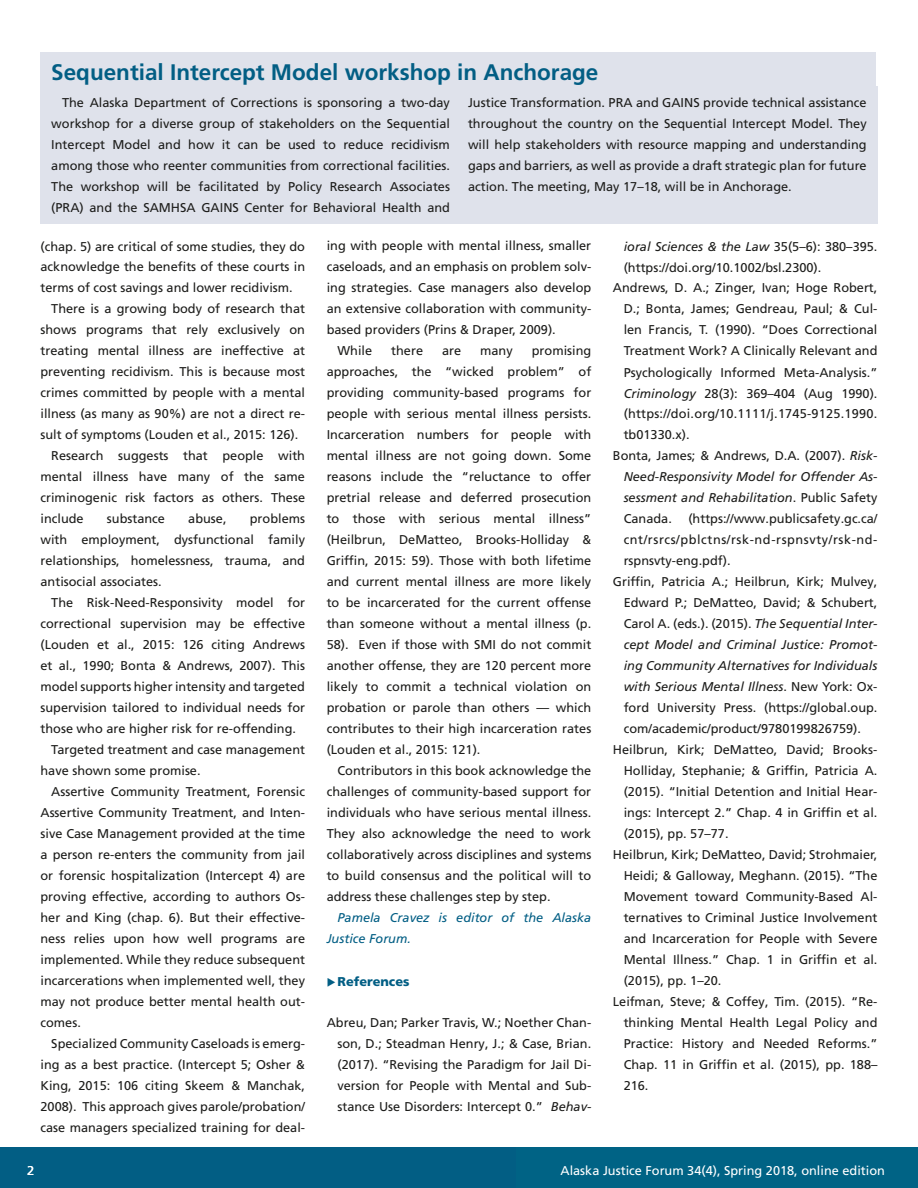
<style>
.page{position:relative;width:918px;height:1188px;background:#fff}
.page>*{position:absolute;margin:0;border:0;box-sizing:border-box;transform-origin:0 0}
.Heading_sidebar{font:700 22.5px "Frutiger LT Pro";color:#025e84}
.bodytext_2nd-graphs{font:12.75px/21px "Frutiger LT Pro";color:#1d1d1b;text-align:justify}
.hanging_indent{font:12.75px/21px "Frutiger LT Pro";color:#1d1d1b;text-align:justify}
.hanging_indent_1st-g{font:12.75px/21px "Frutiger LT Pro";color:#1d1d1b;text-align:justify}
.hanging_indent-2{font:italic 12.75px/21px "Frutiger LT Pro";color:#1d1d1b;text-align:justify}
.t1{font:12.75px "Frutiger LT Pro";color:#fff}
.article_end{font:italic 12.75px/21px "Frutiger LT Pro";color:#025e84}
.t2{font:900 12.75px "Frutiger LT Pro";color:#025e84}
.s1{font-style:italic}
.s2{font-style:normal}
</style>
<div class="page">
<div style="left:0;top:1148px;width:918px;height:40px;background:#025e84"></div>
<div style="left:517px;top:1148px;width:401px;height:40px;background:#006385"></div>
<div style="left:40px;top:52px;width:836px;height:42px;background:#dfe2eb"></div>
<div style="left:40px;top:86px;width:838px;height:138px;background:#dfe2eb"></div>
<h2 class="Heading_sidebar" style="left:51px;top:59px;width:549px">Sequential Intercept Model workshop in Anchorage</h2>
<p class="bodytext_2nd-graphs" style="left:51px;top:93px;width:400px;text-indent:11px">The Alaska Department of Corrections is sponsoring a two-day workshop for a diverse group of stakeholders on the Sequential Intercept Model and how it can be used to reduce recidivism among those who reenter communities from correctional facilities.<br>The workshop will be facilitated by Policy Research Associates (PRA) and the SAMHSA GAINS Center for Behavioral Health and</p>
<p class="bodytext_2nd-graphs" style="left:468px;top:93px;width:400px">Justice Transformation. PRA and GAINS provide technical assistance throughout the country on the Sequential Intercept Model. They will help stakeholders with resource mapping and understanding gaps and barriers, as well as provide a draft strategic plan for future action. The meeting, May 17–18, will be in Anchorage.</p>
<p class="bodytext_2nd-graphs" style="left:40px;top:236px;width:266px">(chap. 5) are critical of some studies, they do acknowledge the benefits of these courts in terms of cost savings and lower recidivism.</p>
<p class="bodytext_2nd-graphs" style="left:40px;top:299px;width:266px;text-indent:11px">There is a growing body of research that shows programs that rely exclusively on treating mental illness are ineffective at preventing recidivism. This is because most crimes committed by people with a mental illness (as many as 90%) are not a direct re&shy;sult of symptoms (Louden et al., 2015: 126).</p>
<p class="bodytext_2nd-graphs" style="left:40px;top:446px;width:266px;text-indent:11px">Research suggests that people with mental illness have many of the same criminogenic risk factors as others. These include</p>
<p class="bodytext_2nd-graphs" style="left:40px;top:509px;width:266px;text-indent:209px">problems with employment, dysfunctional family relationships, homelessness, trauma, and antisocial associates.</p>
<p class="bodytext_2nd-graphs" style="left:40px;top:593px;width:266px;text-indent:11px">The Risk-Need-Responsivity model for correctional supervision may be effective (Louden et al., 2015: 126 citing Andrews et al., 1990; Bonta &amp; Andrews, 2007). This model supports higher intensity and targeted supervision tailored to individual needs for those who are higher risk for re-offending.</p>
<p class="bodytext_2nd-graphs" style="left:40px;top:740px;width:266px;text-indent:11px">Targeted treatment and case management have shown some promise.</p>
<p class="bodytext_2nd-graphs" style="left:40px;top:782px;width:266px;text-indent:11px">Assertive Community Treatment, Forensic Assertive Community Treatment, and Inten&shy;sive Case Management provided at the time a person re-enters the community from jail or forensic hospitalization (Intercept 4) are proving effective, according to authors Os&shy;her and King (chap. 6). But their effective&shy;ness relies upon how well programs are implemented. While they reduce subsequent incarcerations when implemented well, they may not produce better mental health out&shy;comes.</p>
<p class="bodytext_2nd-graphs" style="left:40px;top:1034px;width:266px;text-indent:11px">Specialized Community Caseloads is emerg&shy;ing as a best practice. (Intercept 5; Osher &amp; King, 2015: 106 citing Skeem &amp; Manchak, 2008). This approach gives parole/probation/ case managers specialized training for deal-</p>
<p class="bodytext_2nd-graphs" style="left:107px;top:509px;width:60px">substance</p>
<p class="bodytext_2nd-graphs" style="left:188px;top:509px;width:40px">abuse,</p>
<p class="bodytext_2nd-graphs" style="left:327px;top:236px;width:266px">ing with people with mental illness, smaller caseloads, and an emphasis on problem solv&shy;ing strategies. Case managers also develop an extensive collaboration with community&shy;based providers (Prins &amp; Draper, 2009).</p>
<p class="bodytext_2nd-graphs" style="left:337px;top:341px;width:36px">While</p>
<p class="bodytext_2nd-graphs" style="left:391px;top:341px;width:33px">there</p>
<p class="bodytext_2nd-graphs" style="left:442px;top:341px;width:21px">are</p>
<p class="bodytext_2nd-graphs" style="left:480px;top:341px;width:34px">many</p>
<p class="bodytext_2nd-graphs" style="left:327px;top:341px;width:266px;text-indent:205px">promising approaches, the “wicked problem” of providing community-based programs for people with serious mental illness persists.<br>Incarceration numbers for people with mental illness are not going down. Some reasons include the “reluctance to offer pretrial release and deferred prosecution to those with serious mental illness” (Heilbrun, DeMatteo, Brooks-Holliday &amp; Griffin, 2015: 59). Those with both lifetime and current mental illness are more likely to be incarcerated for the current offense than someone without a mental illness (p.<br>58). Even if those with SMI do not commit another offense, they are 120 percent more likely to commit a technical violation on probation or parole than others — which contributes to their high incarceration rates (Louden et al., 2015: 121).</p>
<p class="bodytext_2nd-graphs" style="left:327px;top:761px;width:266px;text-indent:11px">Contributors in this book acknowledge the challenges of community-based support for individuals who have serious mental illness.<br>They also acknowledge the need to work collaboratively across disciplines and systems to build consensus and the political will to address these challenges step by step.</p>
<p class="article_end" style="left:327px;top:908px;width:266px;text-indent:11px">Pamela Cravez is editor of the Alaska<br>Justice Forum.</p>
<p class="t2" style="left:338px;top:973px;width:74px">References</p>
<p class="hanging_indent_1st-g" style="left:338px;top:1013px;width:255px;text-indent:-11px">Abreu, Dan; Parker Travis, W.; Noether Chan&shy;son, D.; Steadman Henry, J.; &amp; Case, Brian. (2017). “Revising the Paradigm for Jail Di&shy;version for People with Mental and Sub&shy;stance Use Disorders: Intercept 0.” <span class="s1">Behav-</span></p>
<p class="hanging_indent_1st-g" style="left:624px;top:236px;width:255px"><span class="s1">ioral Sciences &amp; the Law</span> 35(5–6): 380–395. (https://doi.org/10.1002/bsl.2300).</p>
<p class="hanging_indent" style="left:624px;top:278px;width:255px;text-indent:-11px">Andrews, D. A.; Zinger, Ivan; Hoge Robert, D.; Bonta, James; Gendreau, Paul; &amp; Cul&shy;len Francis, T. (1990). “Does Correctional Treatment Work? A Clinically Relevant and Psychologically Informed Meta‐Analysis.” <span class="s1">Criminology</span> 28(3): 369–404 (Aug 1990). (https://doi.org/10.1111/j.1745-9125.1990. tb01330.x).</p>
<p class="hanging_indent-2" style="left:624px;top:446px;width:255px;text-indent:-11px"><span class="s2">Bonta, James; &amp; Andrews, D.A. (2007).</span> Risk-Need-Responsivity Model for Offender As&shy;sessment and Rehabilitation<span class="s2">. Public Safety Canada.</span></p>
<p class="hanging_indent" style="left:624px;top:509px;width:255px;text-indent:65px">(https://www.publicsafety.gc.ca/ cnt/rsrcs/pblctns/rsk-nd-rspnsvty/rsk-nd&shy;rspnsvty-eng.pdf).</p>
<p class="hanging_indent" style="left:624px;top:572px;width:255px;text-indent:-11px">Griffin, Patricia A.; Heilbrun, Kirk; Mulvey, Edward P.; DeMatteo, David; &amp; Schubert, Carol A. (eds.). (2015). <span class="s1">The Sequential Inter&shy;cept Model and Criminal Justice: Promot&shy;ing Community Alternatives for Individuals with Serious Mental Illness</span>. New York: Ox&shy;ford University Press. (https://global.oup. com/academic/product/9780199826759).</p>
<p class="hanging_indent" style="left:624px;top:740px;width:255px;text-indent:-11px">Heilbrun, Kirk; DeMatteo, David; Brooks-Holliday, Stephanie; &amp; Griffin, Patricia A. (2015). “Initial Detention and Initial Hear&shy;ings: Intercept 2.” Chap. 4 in Griffin et al. (2015), pp. 57–77.</p>
<p class="hanging_indent" style="left:624px;top:845px;width:255px;text-indent:-11px">Heilbrun, Kirk; DeMatteo, David; Strohmaier, Heidi; &amp; Galloway, Meghann. (2015). “The Movement toward Community-Based Al&shy;ternatives to Criminal Justice Involvement and Incarceration for People with Severe Mental Illness.” Chap. 1 in Griffin et al. (2015), pp. 1–20.</p>
<p class="hanging_indent" style="left:624px;top:992px;width:255px;text-indent:-11px">Leifman, Steve; &amp; Coffey, Tim. (2015). “Re&shy;thinking Mental Health Legal Policy and Practice: History and Needed Reforms.” Chap. 11 in Griffin et al. (2015), pp. 188– 216.</p>
<p class="t1" style="left:27px;top:1163px;width:9px">2</p>
<p class="t1" style="left:560px;top:1163px;width:326px">Alaska Justice Forum 34(4), Spring 2018, online edition</p>
<p class="t1" style="left:644px;top:1163px;width:235px">Alaska Justice Forum 34(4), Spring 2018</p>
</div>
